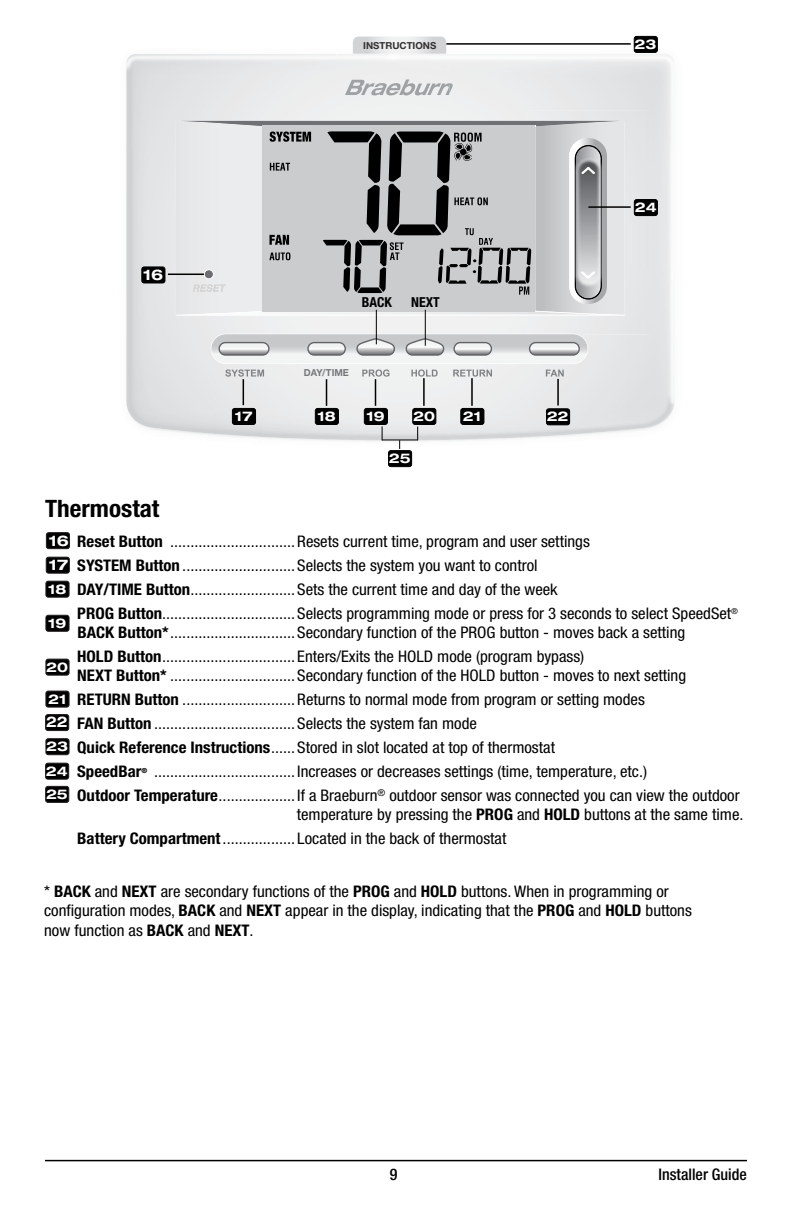
<style>
.page{position:relative;width:792px;height:1224px;background:#fff}
.page>*{position:absolute;margin:0;border:0;box-sizing:border-box;transform-origin:0 0}
.t1{font:700 condensed 24px "Helvetica Neue LT Std";color:#000;scale:1.05 1}
.t2{font:condensed 16px/24px "Helvetica Neue LT Std";color:#000;scale:1.05 1}
.t3{font:500 condensed 16px "Helvetica Neue LT Std";color:#000}
.t4{font:700 expanded 14.8px/24.6px "Helvetica Neue LT Std";color:#fff}
.t5{font:700 expanded 14.8px "Helvetica Neue LT Std";color:#fff;scale:.89 1}
.t6{font:700 condensed 13.8px "Helvetica Neue LT Std";color:#000}
.t7{font:700 expanded 13.4px/23.8px "Helvetica Neue LT Std";color:#fff;text-align:justify}
.t8{font:700 9.6px "Helvetica Neue LT Std";color:#333132}
.t9{font:700 9.6px "Helvetica Neue LT Std";color:#77787b;scale:.96 1}
.t10{font:700 condensed 7px "Helvetica Neue LT Std";color:#000;scale:1.05 1}
.s1{font-weight:700}
</style>
<div class="page">
<hr style="left:45px;top:1160px;width:702px;height:1px;background:#000">
<img style="left:126px;top:54px;width:227px;height:96px">
<img style="left:353px;top:109px;width:93px;height:331px">
<img style="left:126px;top:150px;width:89px;height:284px">
<img style="left:445px;top:316px;width:93px;height:124px">
<img style="left:215px;top:316px;width:47px;height:121px">
<img style="left:537px;top:335px;width:92px;height:102px">
<img style="left:176px;top:121px;width:86px;height:190px">
<img style="left:176px;top:311px;width:352px;height:5px">
<img style="left:337px;top:36px;width:112px;height:73px">
<svg style="left:345px;top:79px;width:109px;height:16px"></svg>
<div style="left:528px;top:110px;width:121px;height:225px;background:#e6e7e8"></div>
<img style="left:535px;top:300px;width:90px;height:15px">
<img style="left:569px;top:300px;width:38px;height:4px">
<div style="left:262px;top:126px;width:273px;height:186px;background:#caccce"></div>
<svg style="left:353px;top:37px;width:93px;height:17px"></svg>
<svg style="left:177px;top:121px;width:448px;height:179px"></svg>
<hr style="left:168px;top:274px;width:36px;height:1px;background:#000">
<hr style="left:588px;top:206px;width:43px;height:2px;background:#000">
<div style="left:142px;top:267px;width:23px;height:16px;background:#000;border-radius:2px"></div>
<div style="left:142px;top:267px;width:23px;height:16px;border:1px solid #000;border-radius:2px"></div>
<div style="left:232px;top:408px;width:24px;height:16px;background:#000;border-radius:2px"></div>
<div style="left:232px;top:408px;width:24px;height:17px;border:1px solid #000;border-radius:2px"></div>
<div style="left:634px;top:200px;width:23px;height:16px;background:#000;border-radius:2px"></div>
<div style="left:634px;top:199px;width:24px;height:17px;border:1px solid #000;border-radius:2px"></div>
<div style="left:315px;top:408px;width:23px;height:16px;background:#000;border-radius:2px"></div>
<div style="left:315px;top:408px;width:24px;height:17px;border:1px solid #000;border-radius:2px"></div>
<div style="left:364px;top:408px;width:23px;height:16px;background:#000;border-radius:2px"></div>
<div style="left:364px;top:408px;width:24px;height:17px;border:1px solid #000;border-radius:2px"></div>
<svg style="left:211px;top:334px;width:377px;height:72px"></svg>
<div style="left:413px;top:408px;width:23px;height:16px;background:#000;border-radius:2px"></div>
<div style="left:412px;top:408px;width:24px;height:17px;border:1px solid #000;border-radius:2px"></div>
<hr style="left:423px;top:378px;width:2px;height:28px;background:#000">
<div style="left:461px;top:408px;width:23px;height:16px;background:#000;border-radius:2px"></div>
<div style="left:461px;top:408px;width:23px;height:17px;border:1px solid #000;border-radius:2px"></div>
<hr style="left:471px;top:378px;width:2px;height:28px;background:#000">
<div style="left:546px;top:409px;width:24px;height:16px;background:#000;border-radius:2px"></div>
<div style="left:546px;top:409px;width:24px;height:16px;border:1px solid #000;border-radius:2px"></div>
<hr style="left:557px;top:379px;width:2px;height:27px;background:#000">
<hr style="left:446px;top:43px;width:185px;height:2px;background:#000">
<div style="left:634px;top:36px;width:23px;height:16px;background:#000;border-radius:2px"></div>
<div style="left:634px;top:36px;width:24px;height:17px;border:1px solid #000;border-radius:2px"></div>
<div style="left:389px;top:451px;width:23px;height:16px;background:#000;border-radius:2px"></div>
<div style="left:388px;top:450px;width:24px;height:17px;border:1px solid #000;border-radius:2px"></div>
<hr style="left:382px;top:439px;width:35px;height:1px;background:#000">
<svg style="left:382px;top:426px;width:1px;height:15px"></svg>
<svg style="left:417px;top:427px;width:1px;height:13px"></svg>
<hr style="left:376px;top:310px;width:1px;height:34px;background:#000">
<hr style="left:425px;top:310px;width:1px;height:36px;background:#000">
<div style="left:46px;top:533px;width:24px;height:16px;background:#000;border-radius:2px"></div>
<div style="left:46px;top:532px;width:24px;height:17px;border:1px solid #231e21;border-radius:2px"></div>
<div style="left:46px;top:557px;width:23px;height:16px;background:#000;border-radius:2px"></div>
<div style="left:46px;top:557px;width:24px;height:16px;border:1px solid #231e21;border-radius:2px"></div>
<div style="left:46px;top:581px;width:23px;height:16px;background:#000;border-radius:2px"></div>
<div style="left:46px;top:581px;width:23px;height:16px;border:1px solid #231e21;border-radius:2px"></div>
<div style="left:46px;top:615px;width:23px;height:16px;background:#000;border-radius:2px"></div>
<div style="left:46px;top:615px;width:23px;height:17px;border:1px solid #231e21;border-radius:2px"></div>
<div style="left:46px;top:659px;width:23px;height:16px;background:#000;border-radius:2px"></div>
<div style="left:46px;top:659px;width:23px;height:16px;border:1px solid #231e21;border-radius:2px"></div>
<div style="left:46px;top:691px;width:23px;height:16px;background:#000;border-radius:2px"></div>
<div style="left:46px;top:691px;width:23px;height:16px;border:1px solid #231e21;border-radius:2px"></div>
<div style="left:46px;top:715px;width:23px;height:16px;background:#000;border-radius:2px"></div>
<div style="left:45px;top:714px;width:24px;height:17px;border:1px solid #231e21;border-radius:2px"></div>
<div style="left:46px;top:739px;width:23px;height:16px;background:#000;border-radius:2px"></div>
<div style="left:46px;top:738px;width:23px;height:17px;border:1px solid #231e21;border-radius:2px"></div>
<div style="left:46px;top:763px;width:23px;height:16px;background:#000;border-radius:2px"></div>
<div style="left:45px;top:763px;width:24px;height:16px;border:1px solid #231e21;border-radius:2px"></div>
<div style="left:46px;top:786px;width:23px;height:16px;background:#000;border-radius:2px"></div>
<div style="left:45px;top:786px;width:24px;height:17px;border:1px solid #231e21;border-radius:2px"></div>
<p class="t4" style="left:143px;top:262px;width:22px">16</p>
<p class="t8" style="left:363px;top:40px;width:75px">INSTRUCTIONS</p>
<p class="t7" style="left:235px;top:404px;width:19px">17</p>
<p class="t6" style="left:362px;top:294px;width:32px">BACK</p>
<p class="t6" style="left:411px;top:294px;width:30px">NEXT</p>
<p class="t9" style="left:304px;top:367px;width:48px">DAY/TIME</p>
<p class="t7" style="left:317px;top:404px;width:20px">18</p>
<p class="t7" style="left:366px;top:404px;width:20px">19</p>
<p class="t7" style="left:413px;top:404px;width:23px">20</p>
<p class="t7" style="left:463px;top:404px;width:20px">21</p>
<p class="t7" style="left:547px;top:404px;width:23px">22</p>
<p class="t7" style="left:389px;top:446px;width:23px">25</p>
<p class="t7" style="left:635px;top:32px;width:23px">23</p>
<p class="t7" style="left:635px;top:195px;width:23px">24</p>
<h1 class="t1" style="left:45px;top:494px;width:110px">Thermostat</h1>
<p class="t4" style="left:49px;top:528px;width:22px">16<br>17</p>
<p class="t7" style="left:48px;top:577px;width:20px">18</p>
<p class="t7" style="left:48px;top:611px;width:20px">19</p>
<p class="t7" style="left:46px;top:655px;width:23px">20</p>
<p class="t7" style="left:48px;top:687px;width:20px">21</p>
<p class="t5" style="left:46px;top:712px;width:26px">22</p>
<p class="t7" style="left:46px;top:734px;width:24px">23<br>24<br>25</p>
<p class="t2" style="left:77px;top:529px;width:631px"><span class="s1">Reset Button</span> ...............................Resets current time, program and user settings<br><span class="s1">SYSTEM Button</span> ............................Selects the system you want to control<br><span class="s1">DAY/TIME Button</span>..........................Sets the current time and day of the week<br><span class="s1">PROG Button</span>.................................Selects programming mode or press for 3 seconds to select SpeedSet<sup>®</sup></p>
<p class="t2" style="left:77px;top:620px;width:581px"><span class="s1">BACK Button*</span>...............................Secondary function of the PROG button - moves back a setting<br><span class="s1">HOLD Button</span>................................. Enters/Exits the HOLD mode (program bypass)</p>
<p class="t2" style="left:77px;top:663px;width:581px"><span class="s1">NEXT Button*</span> ...............................Secondary function of the HOLD button - moves to next setting <span class="s1">RETURN Button</span> ............................Returns to normal mode from program or setting modes<br><span class="s1">FAN Button</span> ...................................Selects the system fan mode<br><span class="s1">Quick Reference Instructions</span>......Stored in slot located at top of thermostat<br><span class="s1">SpeedBar</span></p>
<p class="t2" style="left:77px;top:759px;width:632px;text-indent:77px">................................... Increases or decreases settings (time, temperature, etc.)<br><span class="s1">Outdoor Temperature</span>................... If a Braeburn<sup>®</sup> outdoor sensor was connected you can view the outdoor</p>
<p class="t2" style="left:77px;top:802px;width:636px;text-indent:219px">temperature by pressing the <span class="s1">PROG</span> and <span class="s1">HOLD</span> buttons at the same time.<br><span class="s1">Battery Compartment</span>.................. Located in the back of thermostat</p>
<p class="t10" style="left:141px;top:766px;width:7px">®</p>
<p class="t2" style="left:44px;top:882px;width:618px;line-height:19.2px">* <span class="s1">BACK</span> and <span class="s1">NEXT</span> are secondary functions of the <span class="s1">PROG</span> and <span class="s1">HOLD</span> buttons. When in programming or configuration modes, <span class="s1">BACK</span> and <span class="s1">NEXT</span> appear in the display, indicating that the <span class="s1">PROG</span> and <span class="s1">HOLD</span> buttons now function as <span class="s1">BACK</span> and <span class="s1">NEXT</span>.</p>
<p class="t3" style="left:390px;top:1164px;width:9px">9</p>
<p class="t3" style="left:659px;top:1164px;width:90px">Installer Guide</p>
</div>
